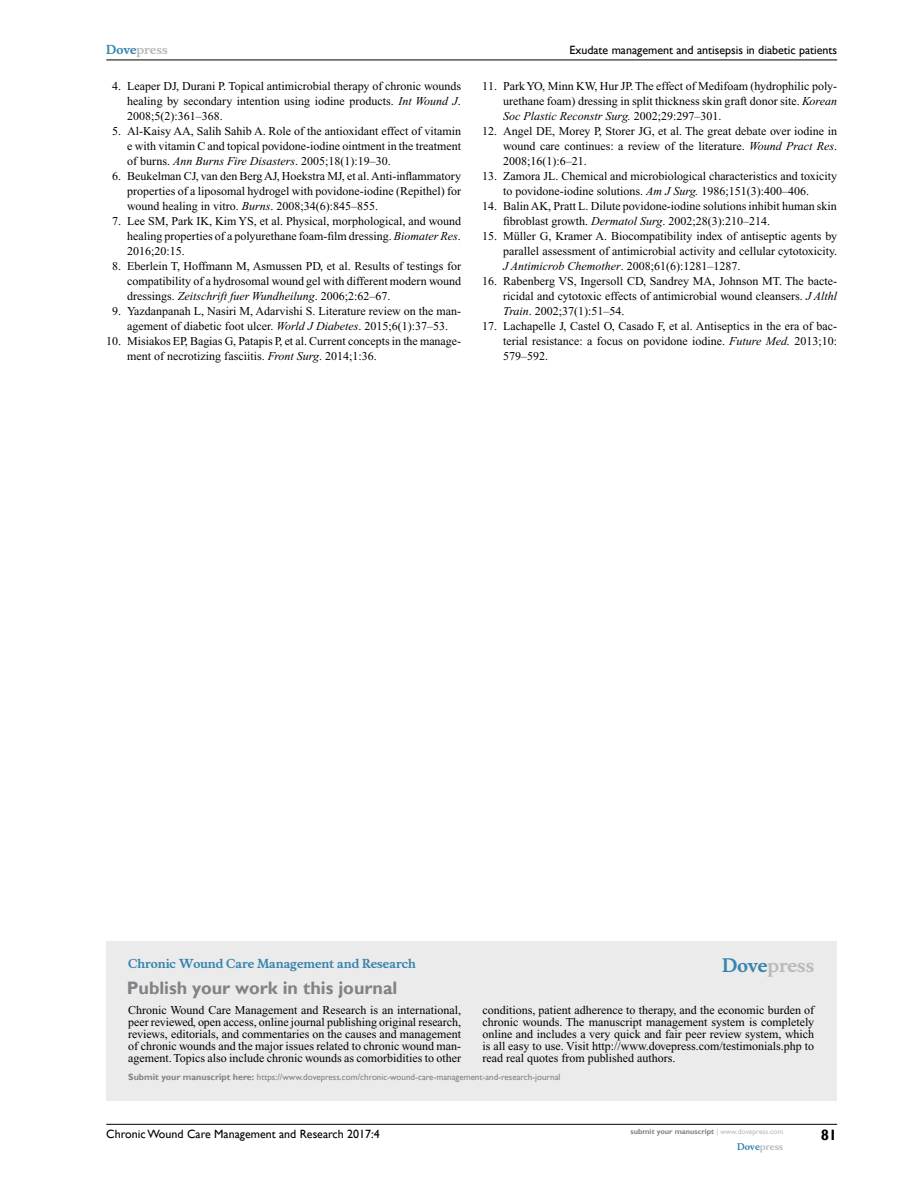
<style>
.page{position:relative;width:918px;height:1188px;background:#fff}
.page>*{position:absolute;margin:0;border:0;box-sizing:border-box;transform-origin:0 0}
.t1{font:700 18px "Gill Sans";color:#808285}
.t2{font:700 18px "Musee";color:#b8babc}
.t3{font:700 15px "Gill Sans";color:#000}
.t4{font:12px/15px "Times New Roman";color:#000;text-align:justify}
.t5{font:12px "Gill Sans";color:#000}
.t6{font:700 12px "Musee";color:#3785ad}
.t7{font:700 12px "Musee";color:#b8babc}
.t8{font:9px "Gill Sans";color:#808285}
.t9{font:700 9px "Musee";color:#b8babc}
.t10{font:700 7.5px "Gill Sans";color:#808285}
.s1{color:#3785ad}
.s2{font-style:italic}
.s3{font-weight:700}
.s4{font-weight:400;color:#b8babc}
</style>
<div class="page">
<div style="left:106px;top:941px;width:731px;height:159px;background:#ebebec"></div>
<hr style="left:106px;top:1124px;width:731px;height:1px;background:#000">
<hr style="left:106px;top:60px;width:731px;height:1px;background:#000">
<p class="t7" style="left:106px;top:43px;width:63px"><span class="s1">Dove</span>press</p>
<p class="t4" style="left:127px;top:79px;width:335px;text-indent:-15px">4. Leaper DJ, Durani P. Topical antimicrobial therapy of chronic wounds healing by secondary intention using iodine products. <span class="s2">Int Wound J</span>.<br>2008;5(2):361–368.</p>
<p class="t4" style="left:127px;top:124px;width:335px;text-indent:-15px">5. Al-Kaisy AA, Salih Sahib A. Role of the antioxidant effect of vitamin e with vitamin C and topical povidone-iodine ointment in the treatment of burns. <span class="s2">Ann Burns Fire Disasters</span>. 2005;18(1):19–30.</p>
<p class="t4" style="left:127px;top:169px;width:335px;text-indent:-15px">6. Beukelman CJ, van den Berg AJ, Hoekstra MJ, et al. Anti-inflammatory properties of a liposomal hydrogel with povidone-iodine (Repithel) for wound healing in vitro. <span class="s2">Burns</span>. 2008;34(6):845–855.</p>
<p class="t4" style="left:127px;top:214px;width:335px;text-indent:-15px">7. Lee SM, Park IK, Kim YS, et al. Physical, morphological, and wound healing properties of a polyurethane foam-film dressing. <span class="s2">Biomater Res</span>.<br>2016;20:15.</p>
<p class="t4" style="left:127px;top:259px;width:335px;text-indent:-15px">8. Eberlein T, Hoffmann M, Asmussen PD, et al. Results of testings for compatibility of a hydrosomal wound gel with different modern wound dressings. <span class="s2">Zeitschrift fuer Wundheilung</span>. 2006;2:62–67.</p>
<p class="t4" style="left:112px;top:304px;width:350px;text-align:center">9. Yazdanpanah L, Nasiri M, Adarvishi S. Literature review on the man&shy;agement of diabetic foot ulcer. <span class="s2">World J Diabetes</span>. 2015;6(1):37–53.</p>
<p class="t4" style="left:127px;top:334px;width:335px;text-indent:-21px">10. Misiakos EP, Bagias G, Patapis P, et al. Current concepts in the manage&shy;ment of necrotizing fasciitis. <span class="s2">Front Surg</span>. 2014;1:36.</p>
<p class="t5" style="left:569px;top:43px;width:269px">Exudate management and antisepsis in diabetic patients</p>
<p class="t4" style="left:503px;top:79px;width:335px;text-indent:-21px">11. Park YO, Minn KW, Hur JP. The effect of Medifoam (hydrophilic poly&shy;urethane foam) dressing in split thickness skin graft donor site. <span class="s2">Korean Soc Plastic Reconstr Surg.</span> 2002;29:297–301.</p>
<p class="t4" style="left:503px;top:124px;width:335px;text-indent:-21px">12. Angel DE, Morey P, Storer JG, et al. The great debate over iodine in wound care continues: a review of the literature. <span class="s2">Wound Pract Res</span>.<br>2008;16(1):6–21.</p>
<p class="t4" style="left:482px;top:169px;width:356px;text-align:center">13. Zamora JL. Chemical and microbiological characteristics and toxicity to povidone-iodine solutions. <span class="s2">Am J Surg.</span> 1986;151(3):400–406.</p>
<p class="t4" style="left:503px;top:199px;width:335px;text-indent:-21px">14. Balin AK, Pratt L. Dilute povidone-iodine solutions inhibit human skin fibroblast growth. <span class="s2">Dermatol Surg</span>. 2002;28(3):210–214.</p>
<p class="t4" style="left:503px;top:229px;width:335px;text-indent:-21px">15. Müller G, Kramer A. Biocompatibility index of antiseptic agents by parallel assessment of antimicrobial activity and cellular cytotoxicity.<br><span class="s2">J Antimicrob Chemother</span>. 2008;61(6):1281–1287.</p>
<p class="t4" style="left:503px;top:274px;width:335px;text-indent:-21px">16. Rabenberg VS, Ingersoll CD, Sandrey MA, Johnson MT. The bacte&shy;ricidal and cytotoxic effects of antimicrobial wound cleansers. <span class="s2">J Althl Train</span>. 2002;37(1):51–54.</p>
<p class="t4" style="left:503px;top:319px;width:335px;text-indent:-21px">17. Lachapelle J, Castel O, Casado F, et al. Antiseptics in the era of bac&shy;terial resistance: a focus on povidone iodine. <span class="s2">Future Med.</span> 2013;10:<br>579–592.</p>
<p class="t6" style="left:128px;top:956px;width:289px">Chronic Wound Care Management and Research</p>
<h1 class="t1" style="left:127px;top:977px;width:272px">Publish your work in this journal</h1>
<h1 class="t2" style="left:722px;top:955px;width:94px"><span class="s1">Dove</span>press</h1>
<p class="t4" style="left:128px;top:1004px;width:334px;line-height:12px">Chronic Wound Care Management and Research is an international, peer reviewed, open access, online journal publishing original research, reviews, editorials, and commentaries on the causes and management of chronic wounds and the major issues related to chronic wound man&shy;agement. Topics also include chronic wounds as comorbidities to other</p>
<p class="t4" style="left:482px;top:1004px;width:333px;line-height:12px">conditions, patient adherence to therapy, and the economic burden of chronic wounds. The manuscript management system is completely online and includes a very quick and fair peer review system, which is all easy to use. Visit http://www.dovepress.com/testimonials.php to read real quotes from published authors.</p>
<p class="t8" style="left:128px;top:1072px;width:434px"><span class="s3">Submit your manuscript here:</span> https://www.dovepress.com/chronic-wound-care-management-and-research-journal</p>
<p class="t5" style="left:106px;top:1127px;width:275px">Chronic Wound Care Management and Research 2017:4</p>
<p class="t10" style="left:631px;top:1127px;width:154px">submit your manuscript <span class="s4">| www.dovepress.com</span></p>
<p class="t9" style="left:737px;top:1141px;width:48px"><span class="s1">Dove</span>press</p>
<p class="t3" style="left:821px;top:1126px;width:18px">81</p>
</div>
